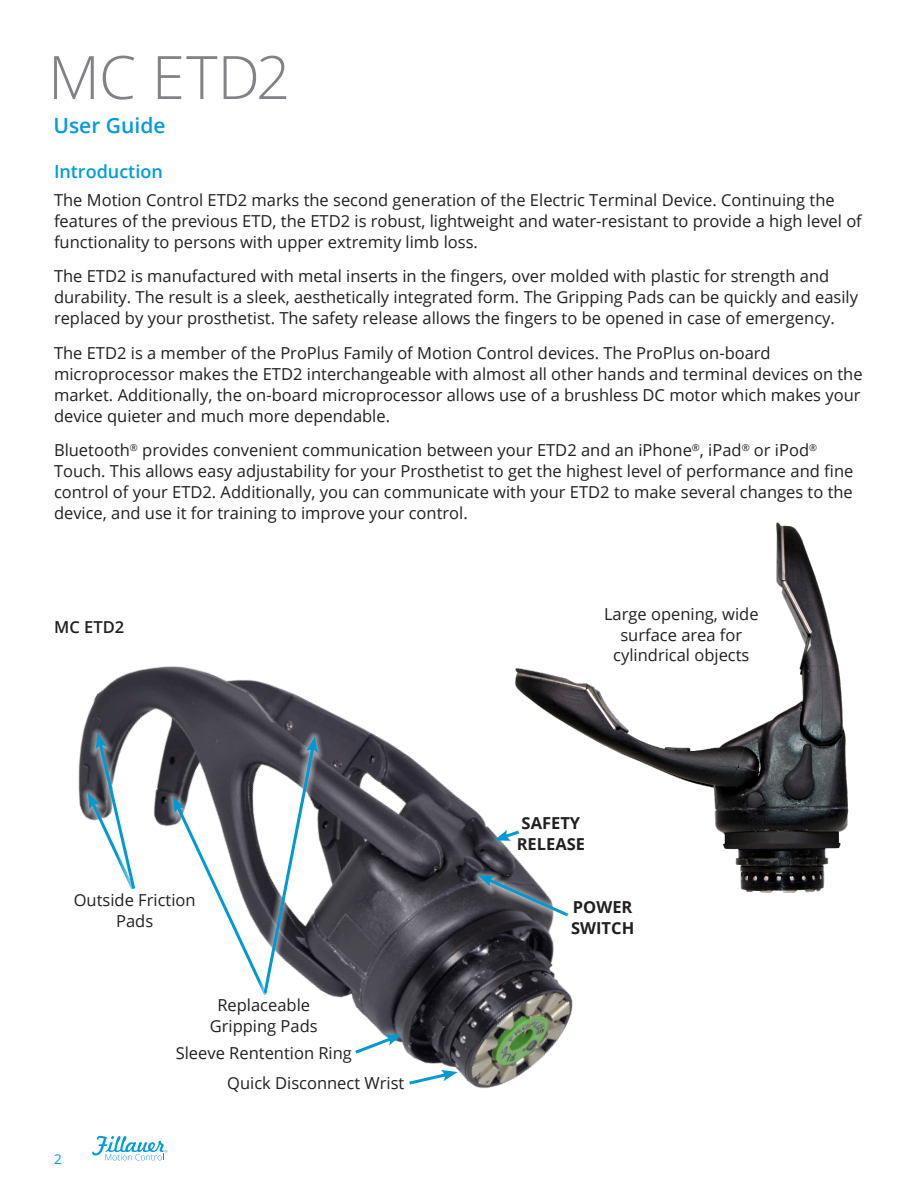
<style>
.page{position:relative;width:918px;height:1188px;background:#fff}
.page>*{position:absolute;margin:0;border:0;box-sizing:border-box;transform-origin:0 0}
.t1{font:300 60px "Open Sans";letter-spacing:-.01em;color:#808285}
.Subheading_14_semi_B{font:600 21px "Open Sans";color:#009bde}
.Paragraph_Header_12{font:600 18px "Open Sans";color:#009bde}
.Body_Text_11{font:16.5px/21px "Open Sans";color:#231f20}
.t2{font:700 16.5px/20.7px "Open Sans";color:#231f20}
.t3{font:600 16.5px "Open Sans";color:#231f20}
.t4{font:13.5px "Open Sans";color:#0099d1}
</style>
<div class="page">
<img style="left:85px;top:666px;width:488px;height:423px">
<img style="left:503px;top:522px;width:346px;height:371px">
<div style="left:507px;top:807px;width:88px;height:53px;background:#fff"></div>
<svg style="left:466px;top:815px;width:113px;height:115px"></svg>
<div style="left:561px;top:891px;width:82px;height:53px;background:#fff"></div>
<svg style="left:78px;top:723px;width:70px;height:178px"></svg>
<svg style="left:158px;top:728px;width:171px;height:278px"></svg>
<svg style="left:342px;top:1018px;width:127px;height:71px"></svg>
<svg style="left:92px;top:1136px;width:75px;height:24px"></svg>
<p class="t1" style="left:48px;top:36px;width:244px">MC ETD2</p>
<p class="Subheading_14_semi_B" style="left:53px;top:111px;width:114px">User Guide</p>
<p class="Paragraph_Header_12" style="left:54px;top:159px;width:110px">Introduction</p>
<p class="Body_Text_11" style="left:54px;top:189px;width:809px">The Motion Control ETD2 marks the second generation of the Electric Terminal Device. Continuing the features of the previous ETD, the ETD2 is robust, lightweight and water-resistant to provide a high level of functionality to persons with upper extremity limb loss.</p>
<p class="Body_Text_11" style="left:54px;top:265px;width:806px">The ETD2 is manufactured with metal inserts in the fingers, over molded with plastic for strength and durability. The result is a sleek, aesthetically integrated form. The Gripping Pads can be quickly and easily replaced by your prosthetist. The safety release allows the fingers to be opened in case of emergency.</p>
<p class="Body_Text_11" style="left:54px;top:342px;width:810px">The ETD2 is a member of the ProPlus Family of Motion Control devices. The ProPlus on-board microprocessor makes the ETD2 interchangeable with almost all other hands and terminal devices on the market. Additionally, the on-board microprocessor allows use of a brushless DC motor which makes your device quieter and much more dependable.</p>
<p class="Body_Text_11" style="left:54px;top:439px;width:801px">Bluetooth<sup>®</sup> provides convenient communication between your ETD2 and an iPhone<sup>®</sup>, iPad<sup>®</sup> or iPod<sup>® </sup>Touch. This allows easy adjustability for your Prosthetist to get the highest level of performance and fine control of your ETD2. Additionally, you can communicate with your ETD2 to make several changes to the device, and use it for training to improve your control.</p>
<p class="t3" style="left:54px;top:615px;width:72px">MC ETD2</p>
<p class="Body_Text_11" style="left:74px;top:889px;width:123px;text-align:center">Outside Friction<br>Pads</p>
<p class="Body_Text_11" style="left:210px;top:994px;width:109px;text-align:center">Replaceable<br>Gripping Pads</p>
<p class="Body_Text_11" style="left:176px;top:1042px;width:178px">Sleeve Rentention Ring</p>
<p class="t4" style="left:54px;top:1150px;width:9px">2</p>
<p class="Body_Text_11" style="left:227px;top:1072px;width:179px">Quick Disconnect Wrist</p>
<p class="Body_Text_11" style="left:604px;top:603px;width:156px;text-align:center">Large opening, wide surface area for cylindrical objects</p>
<p class="t2" style="left:517px;top:812px;width:70px">SAFETY<br>RELEASE</p>
<p class="t2" style="left:571px;top:896px;width:65px">POWER<br>SWITCH</p>
</div>
